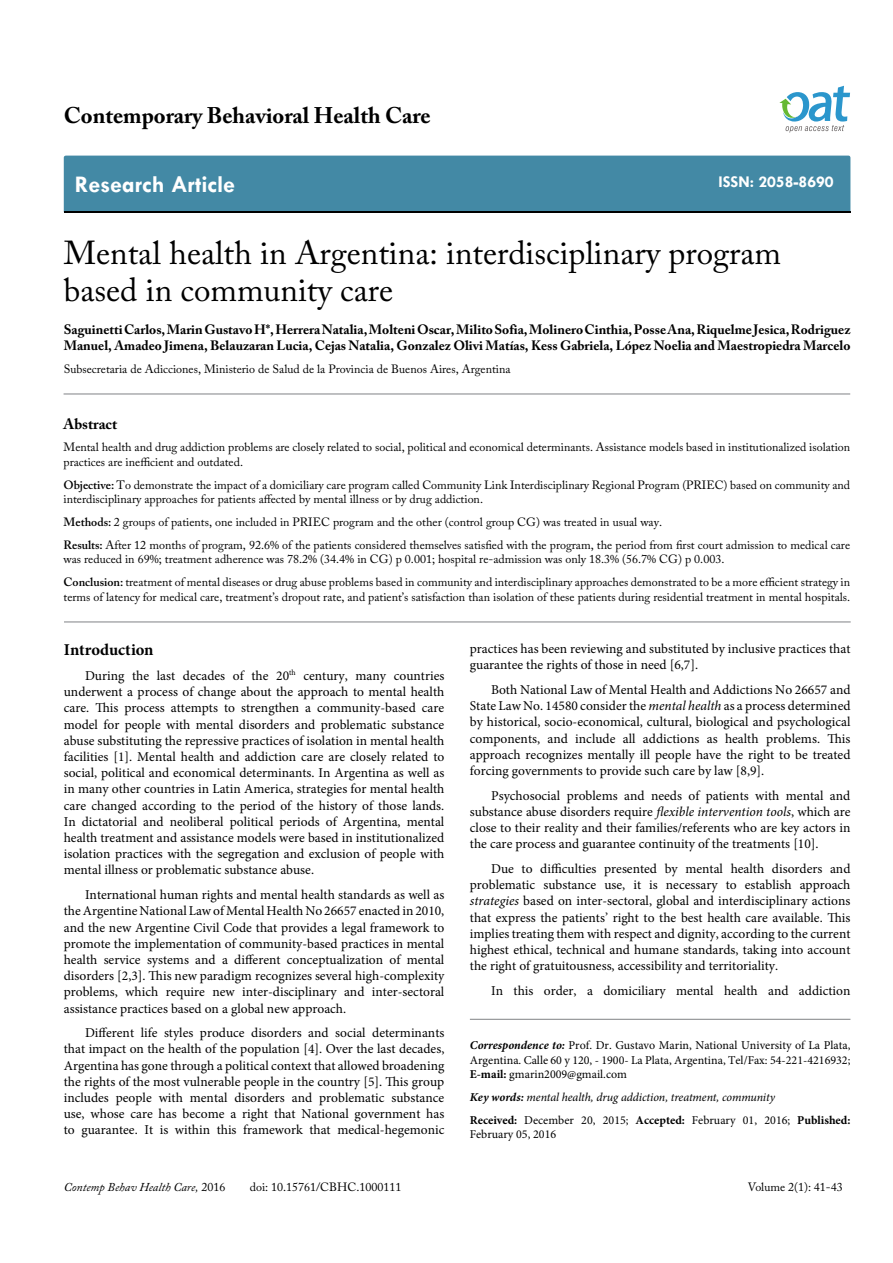
<style>
.page{position:relative;width:893px;height:1263px;background:#fff}
.page>*{position:absolute;margin:0;border:0;box-sizing:border-box;transform-origin:0 0}
.t1{font:33px/37.5px "Adobe Caslon Pro";color:#000}
.t2{font:700 24px "Tw Cen";color:#fff}
.t3{font:700 22.5px "Adobe Caslon Pro";color:#000}
.t4{font:700 16.5px "Tw Cen";color:#fff}
.t5{font:700 16.5px "Minion Pro";letter-spacing:-.005em;color:#000}
.t6{font:700 15px "Adobe Caslon Pro";color:#000}
.t7{font:13.5px/16.2px "Minion Pro";color:#000;text-align:justify}
.t8{font:700 13.5px/16.2px "Adobe Caslon Pro";color:#000}
.t9{font:12px/14.4px "Adobe Caslon Pro";color:#000}
.t10{font:12px/14.4px "Minion Pro";color:#000;text-align:justify}
.t11{font:italic 12px/23px "Minion Pro";letter-spacing:-.01em;color:#000}
.t12{font:italic 12px "Adobe Caslon Pro";color:#000}
.s1{font-weight:600}
.s2{font-style:italic}
.s3{font-weight:700;font-style:italic}
.s4{font-weight:700}
.s5{font-weight:700;font-style:normal}
.s6{font-style:normal}
</style>
<div class="page">
<div style="left:64px;top:156px;width:786px;height:56px;background:#4389a5"></div>
<svg style="left:779px;top:86px;width:71px;height:47px"></svg>
<hr style="left:64px;top:394px;width:786px;height:1px;background:#808285">
<hr style="left:64px;top:622px;width:787px;height:1px;background:#808285">
<hr style="left:470px;top:1019px;width:380px;height:1px;background:#808285">
<h3 class="t3" style="left:64px;top:102px;width:368px">Contemporary Behavioral Health Care</h3>
<h2 class="t2" style="left:75px;top:170px;width:162px">Research Article</h2>
<p class="t4" style="left:718px;top:172px;width:117px">ISSN: 2058-8690</p>
<h1 class="t1" style="left:64px;top:233px;width:719px">Mental health in Argentina: interdisciplinary program based in community care</h1>
<p class="t8" style="left:64px;top:321px;width:788px">Saguinetti Carlos, Marin Gustavo H*,Herrera Natalia, Molteni Oscar, Milito Sofia, Molinero Cinthia, Posse Ana, Riquelme Jesica, Rodriguez<br>Manuel, Amadeo Jimena, Belauzaran Lucia, Cejas Natalia, Gonzalez Olivi Matías, Kess Gabriela, López Noelia and Maestropiedra Marcelo</p>
<p class="t9" style="left:64px;top:361px;width:448px">Subsecretaria de Adicciones, Ministerio de Salud de la Provincia de Buenos Aires, Argentina</p>
<p class="t6" style="left:64px;top:415px;width:55px">Abstract</p>
<p class="t9" style="left:64px;top:440px;width:788px">Mental health and drug addiction problems are closely related to social, political and economical determinants. Assistance models based in institutionalized isolation practices are inefficient and outdated.</p>
<p class="t9" style="left:64px;top:477px;width:788px"><span class="s1">Objective:</span> To demonstrate the impact of a domiciliary care program called Community Link Interdisciplinary Regional Program (PRIEC) based on community and interdisciplinary approaches for patients affected by mental illness or by drug addiction.</p>
<p class="t9" style="left:64px;top:510px;width:788px;line-height:23px"><span class="s1">Methods:</span> 2 groups of patients, one included in PRIEC program and the other (control group CG) was treated in usual way.<br><span class="s1">Results:</span> After 12 months of program, 92.6% of the patients considered themselves satisfied with the program, the period from first court admission to medical care</p>
<p class="t9" style="left:64px;top:548px;width:788px;line-height:23px">was reduced in 69%; treatment adherence was 78.2% (34.4% in CG) p 0.001; hospital re-admission was only 18.3% (56.7% CG) p 0.003.<br><span class="s1">Conclusion:</span> treatment of mental diseases or drug abuse problems based in community and interdisciplinary approaches demonstrated to be a more efficient strategy in</p>
<p class="t9" style="left:64px;top:589px;width:788px">terms of latency for medical care, treatment’s dropout rate, and patient’s satisfaction than isolation of these patients during residential treatment in mental hospitals.</p>
<p class="t5" style="left:64px;top:638px;width:91px">Introduction</p>
<p class="t7" style="left:64px;top:668px;width:382px;text-indent:21px">During the last decades of the 20<sup>th</sup> century, many countries underwent a process of change about the approach to mental health care. This process attempts to strengthen a community-based care model for people with mental disorders and problematic substance abuse substituting the repressive practices of isolation in mental health facilities [1]. Mental health and addiction care are closely related to social, political and economical determinants. In Argentina as well as in many other countries in Latin America, strategies for mental health care changed according to the period of the history of those lands.<br>In dictatorial and neoliberal political periods of Argentina, mental health treatment and assistance models were based in institutionalized isolation practices with the segregation and exclusion of people with mental illness or problematic substance abuse.</p>
<p class="t7" style="left:64px;top:887px;width:382px;text-indent:21px">International human rights and mental health standards as well as the Argentine National Law of Mental Health No 26657 enacted in 2010, and the new Argentine Civil Code that provides a legal framework to promote the implementation of community-based practices in mental health service systems and a different conceptualization of mental disorders [2,3]. This new paradigm recognizes several high-complexity problems, which require new inter-disciplinary and inter-sectoral assistance practices based on a global new approach.</p>
<p class="t7" style="left:64px;top:1025px;width:382px;text-indent:21px">Different life styles produce disorders and social determinants that impact on the health of the population [4]. Over the last decades, Argentina has gone through a political context that allowed broadening the rights of the most vulnerable people in the country [5]. This group includes people with mental disorders and problematic substance use, whose care has become a right that National government has to guarantee. It is within this framework that medical-hegemonic</p>
<p class="t7" style="left:470px;top:641px;width:382px">practices has been reviewing and substituted by inclusive practices that guarantee the rights of those in need [6,7].</p>
<p class="t7" style="left:470px;top:682px;width:382px;text-indent:21px">Both National Law of Mental Health and Addictions No 26657 and State Law No. 14580 consider the <span class="s2">mental health</span> as a process determined by historical, socio-economical, cultural, biological and psychological components, and include all addictions as health problems. This approach recognizes mentally ill people have the right to be treated forcing governments to provide such care by law [8,9].</p>
<p class="t7" style="left:470px;top:787px;width:382px;text-indent:21px">Psychosocial problems and needs of patients with mental and substance abuse disorders require <span class="s2">flexible intervention tools</span>, which are close to their reality and their families/referents who are key actors in the care process and guarantee continuity of the treatments [10].</p>
<p class="t7" style="left:470px;top:861px;width:382px;text-indent:21px">Due to difficulties presented by mental health disorders and problematic substance use, it is necessary to establish approach <span class="s2">strategies</span> based on inter-sectoral, global and interdisciplinary actions that express the patients’ right to the best health care available. This implies treating them with respect and dignity, according to the current highest ethical, technical and humane standards, taking into account the right of gratuitousness, accessibility and territoriality.</p>
<p class="t7" style="left:491px;top:982px;width:361px">In this order, a domiciliary mental health and addiction</p>
<p class="t10" style="left:470px;top:1038px;width:382px"><span class="s3">Correspondence to:</span> Prof. Dr. Gustavo Marin, National University of La Plata, Argentina. Calle 60 y 120, - 1900- La Plata, Argentina, Tel/Fax: 54-221-4216932; <span class="s4">E-mail:</span> gmarin2009@gmail.com</p>
<p class="t11" style="left:470px;top:1086px;width:382px"><span class="s4">Key words:</span> mental health, drug addiction, treatment, community<br><span class="s5">Received:</span> <span class="s6">December 20, 2015;</span> <span class="s5">Accepted:</span> <span class="s6">February 01, 2016;</span> <span class="s5">Published:</span></p>
<p class="t10" style="left:470px;top:1127px;width:88px">February 05, 2016</p>
<p class="t12" style="left:64px;top:1180px;width:163px">Contemp Behav Health Care, <span class="s6">2016</span></p>
<p class="t9" style="left:250px;top:1180px;width:153px">doi: 10.15761/CBHC.1000111</p>
<p class="t9" style="left:748px;top:1180px;width:96px">Volume 2(1): 41-43</p>
</div>
